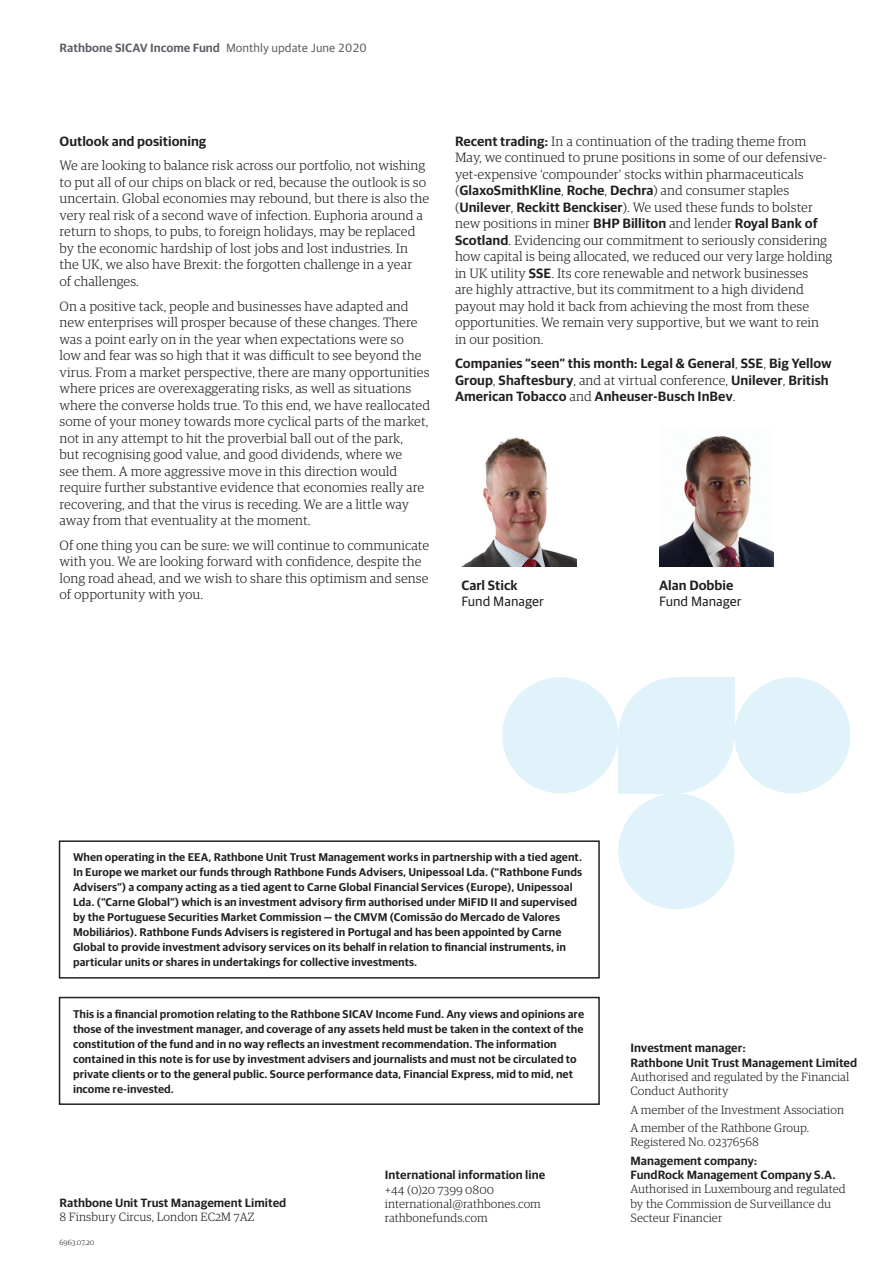
<style>
.page{position:relative;width:893px;height:1263px;background:#fff}
.page>*{position:absolute;margin:0;border:0;box-sizing:border-box;transform-origin:0 0}
.Body_text_9_11{font:300 13.5px/16.5px "Guardian RTB Egyp";color:#231f20}
.Body_text_9_11-2{font:600 13.5px/16.5px "Guardian RTB Sans";color:#231f20}
.Body_text_9_11-3{font:13.5px "Guardian RTB Sans";color:#231f20}
.Body_text_headings_B{font:600 13.5px "Guardian RTB Sans";color:#231f20}
.Sign_off_text{font:300 12px/14.2px "Guardian RTB Egyp";color:#231f20}
.Sign_off_Heading{font:600 12px "Guardian RTB Sans";color:#231f20}
.t1{font:600 12px "Guardian RTB Sans";color:#5d6067}
.Advice_box_text{font:600 11.25px/15px "Guardian RTB Sans";color:#231f20}
.t2{font:300 7.5px "Guardian RTB Egyp";color:#231f20}
.s1{font-weight:400}
.s2{font-family:"Guardian RTB Sans";font-weight:600}
.s3{font-family:"Guardian RTB Egyp";font-weight:300}
</style>
<div class="page">
<img style="left:461px;top:437px;width:115px;height:130px">
<img style="left:659px;top:436px;width:115px;height:131px">
<div style="left:734px;top:677px;width:116px;height:116px;background:#e1f3fa;border-radius:50%"></div>
<svg style="left:618px;top:677px;width:116px;height:116px"></svg>
<div style="left:618px;top:793px;width:116px;height:116px;background:#e1f3fa;border-radius:50%"></div>
<div style="left:502px;top:677px;width:116px;height:116px;background:#e1f3fa;border-radius:50%"></div>
<div style="left:59px;top:997px;width:541px;height:108px;border:2px solid #231f20"></div>
<div style="left:59px;top:840px;width:541px;height:138px;border:2px solid #231f20"></div>
<p class="t1" style="left:60px;top:39px;width:309px">Rathbone SICAV Income Fund <span class="s1">Monthly update June 2020</span></p>
<p class="Body_text_headings_B" style="left:60px;top:131px;width:148px">Outlook and positioning</p>
<p class="Body_text_9_11" style="left:60px;top:157px;width:371px">We are looking to balance risk across our portfolio, not wishing to put all of our chips on black or red, because the outlook is so uncertain. Global economies may rebound, but there is also the very real risk of a second wave of infection. Euphoria around a return to shops, to pubs, to foreign holidays, may be replaced by the economic hardship of lost jobs and lost industries. In the UK, we also have Brexit: the forgotten challenge in a year<br>of challenges.</p>
<p class="Body_text_9_11" style="left:60px;top:297px;width:372px">On a positive tack, people and businesses have adapted and new enterprises will prosper because of these changes. There was a point early on in the year when expectations were so<br>low and fear was so high that it was difficult to see beyond the virus. From a market perspective, there are many opportunities where prices are overexaggerating risks, as well as situations where the converse holds true. To this end, we have reallocated some of your money towards more cyclical parts of the market, not in any attempt to hit the proverbial ball out of the park,<br>but recognising good value, and good dividends, where we<br>see them. A more aggressive move in this direction would require further substantive evidence that economies really are recovering, and that the virus is receding. We are a little way away from that eventuality at the moment.</p>
<p class="Body_text_9_11" style="left:60px;top:536px;width:371px">Of one thing you can be sure: we will continue to communicate with you. We are looking forward with confidence, despite the long road ahead, and we wish to share this optimism and sense of opportunity with you.</p>
<p class="Body_text_9_11" style="left:455px;top:132px;width:379px"><span class="s2">Recent trading:</span> In a continuation of the trading theme from May, we continued to prune positions in some of our defensive&shy;yet-expensive ‘compounder’ stocks within pharmaceuticals (<span class="s2">GlaxoSmithKline</span>, <span class="s2">Roche</span>, <span class="s2">Dechra</span>) and consumer staples (<span class="s2">Unilever</span>, <span class="s2">Reckitt Benckiser</span>). We used these funds to bolster new positions in miner <span class="s2">BHP Billiton</span> and lender <span class="s2">Royal Bank of Scotland</span>. Evidencing our commitment to seriously considering how capital is being allocated, we reduced our very large holding in UK utility <span class="s2">SSE</span>. Its core renewable and network businesses<br>are highly attractive, but its commitment to a high dividend payout may hold it back from achieving the most from these opportunities. We remain very supportive, but we want to rein in our position.</p>
<p class="Body_text_9_11-2" style="left:455px;top:354px;width:378px">Companies “seen” this month: Legal &amp; General<span class="s3">,</span> SSE<span class="s3">,</span> Big Yellow<br>Group<span class="s3">,</span> Shaftesbury<span class="s3">, and at virtual conference,</span> Unilever<span class="s3">,</span> British<br>American Tobacco <span class="s3">and</span> Anheuser-Busch InBev<span class="s3">.</span></p>
<p class="Body_text_9_11-2" style="left:461px;top:576px;width:58px">Carl Stick</p>
<p class="Body_text_9_11-3" style="left:461px;top:592px;width:84px">Fund Manager</p>
<p class="Body_text_9_11-2" style="left:659px;top:576px;width:76px">Alan Dobbie</p>
<p class="Body_text_9_11-3" style="left:659px;top:592px;width:84px">Fund Manager</p>
<p class="Advice_box_text" style="left:73px;top:849px;width:511px">When operating in the EEA, Rathbone Unit Trust Management works in partnership with a tied agent.<br>In Europe we market our funds through Rathbone Funds Advisers, Unipessoal Lda. (“Rathbone Funds Advisers”) a company acting as a tied agent to Carne Global Financial Services (Europe), Unipessoal Lda. (“Carne Global”) which is an investment advisory firm authorised under MiFID II and supervised by the Portuguese Securities Market Commission — the CMVM (Comissão do Mercado de Valores Mobiliários). Rathbone Funds Advisers is registered in Portugal and has been appointed by Carne Global to provide investment advisory services on its behalf in relation to financial instruments, in particular units or shares in undertakings for collective investments.</p>
<p class="Advice_box_text" style="left:73px;top:1005px;width:513px">This is a financial promotion relating to the Rathbone SICAV Income Fund. Any views and opinions are those of the investment manager, and coverage of any assets held must be taken in the context of the constitution of the fund and in no way reflects an investment recommendation. The information contained in this note is for use by investment advisers and journalists and must not be circulated to private clients or to the general public. Source performance data, Financial Express, mid to mid, net income re-invested.</p>
<p class="Sign_off_Heading" style="left:60px;top:1194px;width:228px">Rathbone Unit Trust Management Limited</p>
<p class="Sign_off_text" style="left:60px;top:1209px;width:196px">8 Finsbury Circus, London EC2M 7AZ</p>
<p class="t2" style="left:60px;top:1237px;width:36px">6963.07.20</p>
<p class="Sign_off_Heading" style="left:385px;top:1166px;width:162px">International information line</p>
<p class="Sign_off_text" style="left:385px;top:1182px;width:111px">+44 (0)20 7399 0800</p>
<p class="Sign_off_text" style="left:385px;top:1196px;width:158px">international@rathbones.com</p>
<p class="Sign_off_text" style="left:385px;top:1210px;width:104px">rathbonefunds.com</p>
<p class="Sign_off_Heading" style="left:630px;top:1039px;width:117px">Investment manager:</p>
<p class="Sign_off_Heading" style="left:630px;top:1054px;width:228px">Rathbone Unit Trust Management Limited</p>
<p class="Sign_off_text" style="left:630px;top:1069px;width:220px">Authorised and regulated by the Financial<br>Conduct Authority</p>
<p class="Sign_off_text" style="left:630px;top:1102px;width:215px">A member of the Investment Association</p>
<p class="Sign_off_text" style="left:630px;top:1120px;width:181px">A member of the Rathbone Group.<br>Registered No. 02376568</p>
<p class="Sign_off_Heading" style="left:630px;top:1152px;width:128px">Management company:</p>
<p class="Sign_off_Heading" style="left:630px;top:1166px;width:207px">FundRock Management Company S.A.</p>
<p class="Sign_off_text" style="left:630px;top:1181px;width:217px">Authorised in Luxembourg and regulated by the Commission de Surveillance du<br>Secteur Financier</p>
</div>
